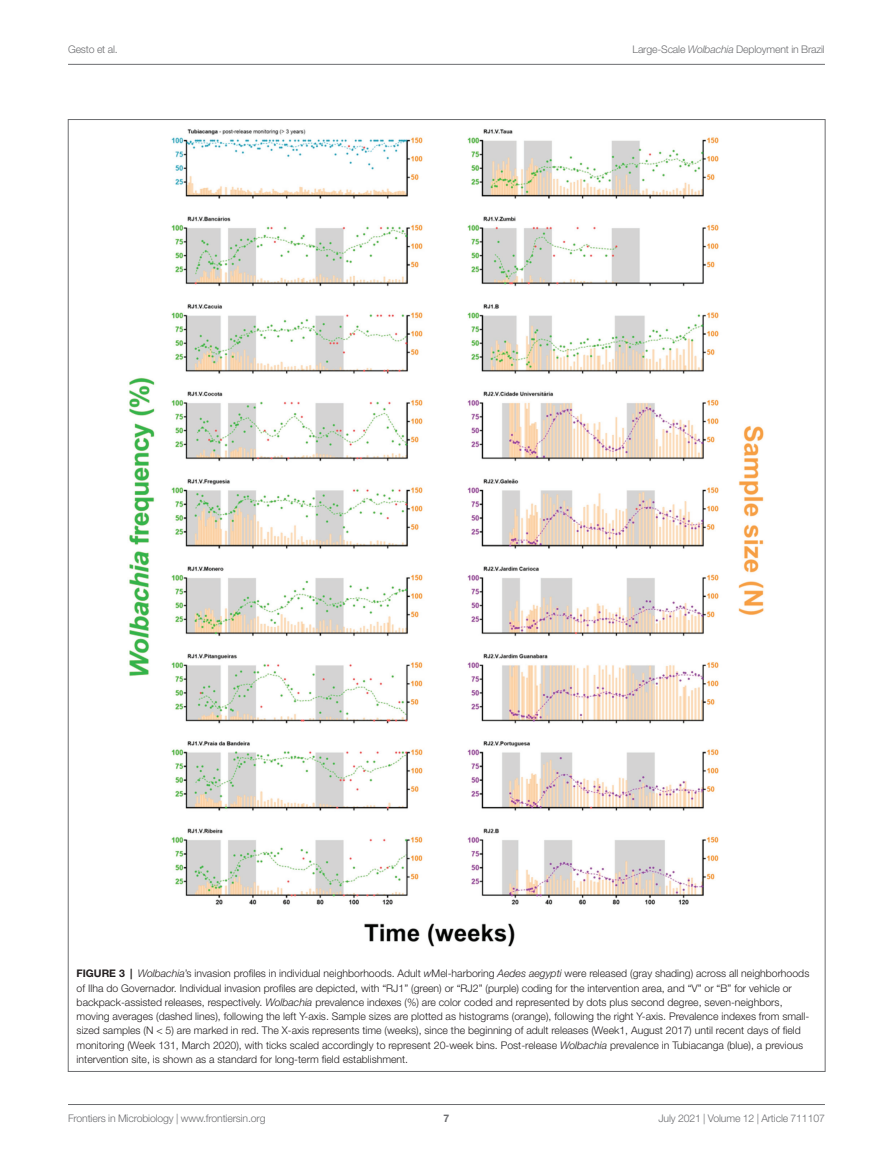
<style>
.page{position:relative;width:893px;height:1170px;background:#fff}
.page>*{position:absolute;margin:0;border:0;box-sizing:border-box;transform-origin:0 0}
.FIG_LEG{font:300 10.5px/14.2px "Helvetica Neue LT Std";color:#231f20}
.t1{font:300 10.5px "Helvetica Neue LT Std";letter-spacing:-.015em;color:#6c6d70}
.t2{font:700 10.5px "Helvetica Neue LT Std";color:#6c6d70}
.s1{font-style:italic}
.s2{font-weight:700}
</style>
<div class="page">
<hr style="left:68px;top:64px;width:757px;height:1px;background:#6c6d70">
<hr style="left:68px;top:1104px;width:757px;height:1px;background:#6c6d70">
<img style="left:129px;top:129px;width:635px;height:818px">
<p class="t1" style="left:68px;top:42px;width:51px">Gesto et al.</p>
<p class="t1" style="left:632px;top:42px;width:194px">Large-Scale <span class="s1">Wolbachia</span> Deployment in Brazil</p>
<p class="FIG_LEG" style="left:77px;top:966px;width:734px"><span class="s2">FIGURE 3 |</span> <span class="s1">Wolbachia</span>’s invasion profiles in individual neighborhoods. Adult <span class="s1">w</span>Mel-harboring <span class="s1">Aedes aegypti</span> were released (gray shading) across all neighborhoods of Ilha do Governador. Individual invasion profiles are depicted, with “RJ1” (green) or “RJ2” (purple) coding for the intervention area, and “V” or “B” for vehicle or backpack-assisted releases, respectively. <span class="s1">Wolbachia</span> prevalence indexes (%) are color coded and represented by dots plus second degree, seven-neighbors, moving averages (dashed lines), following the left Y-axis. Sample sizes are plotted as histograms (orange), following the right Y-axis. Prevalence indexes from small&shy;sized samples (N &lt; 5) are marked in red. The X-axis represents time (weeks), since the beginning of adult releases (Week1, August 2017) until recent days of field monitoring (Week 131, March 2020), with ticks scaled accordingly to represent 20-week bins. Post-release <span class="s1">Wolbachia</span> prevalence in Tubiacanga (blue), a previous intervention site, is shown as a standard for long-term field establishment.</p>
<p class="t1" style="left:68px;top:1111px;width:199px">Frontiers in Microbiology | www.frontiersin.org</p>
<p class="t2" style="left:444px;top:1111px;width:7px">7</p>
<p class="t1" style="left:658px;top:1111px;width:168px">July 2021 | Volume 12 | Article 711107</p>
</div>
